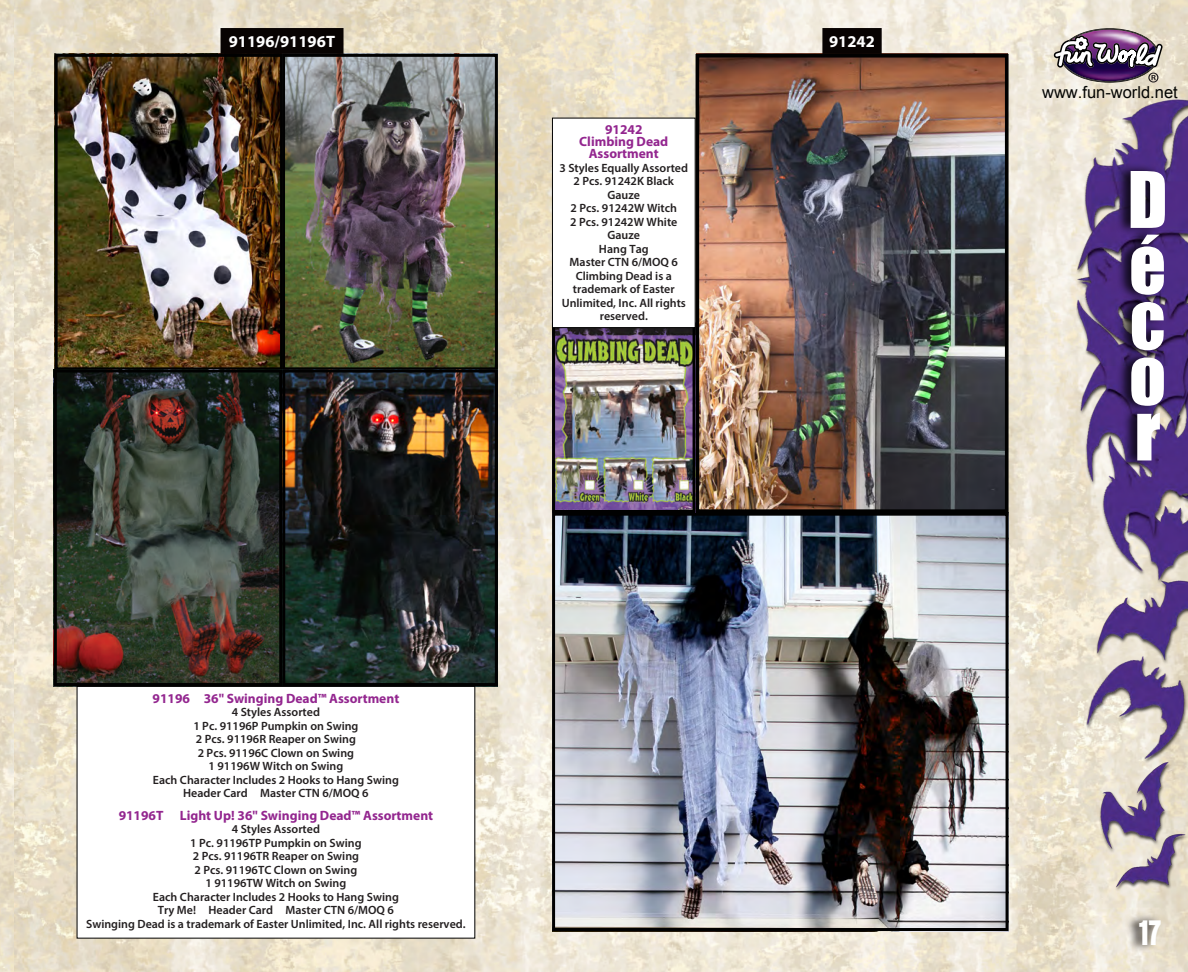
<style>
.page{position:relative;width:1188px;height:972px;background:#fff}
.page>*{position:absolute;margin:0;border:0;box-sizing:border-box;transform-origin:0 0}
.t1{font:72px/55.5px "Impact";color:#fff}
.t2{font:37.5px "Chalet Comprime Hong Kong Eighty";color:#fff}
.t3{font:16.5px "Arial";color:#040503}
.t4{font:700 16.5px "Myriad Pro";color:#fff}
.t5{font:700 13.5px/12px "Myriad Pro";color:#93268f;text-align:center}
.t6{font:600 12px/13.5px "Myriad Pro";color:#231f20;text-align:center}
</style>
<div class="page">
<img style="left:14px;top:0;width:1174px;height:972px">
<img style="left:0;top:0;width:14px;height:972px">
<img style="left:1076px;top:0;width:112px;height:957px">
<svg style="left:1054px;top:28px;width:109px;height:55px"></svg>
<svg style="left:1125px;top:913px;width:36px;height:40px"></svg>
<div style="left:1115px;top:163px;width:51px;height:306px;background:#010101;opacity:.75"></div>
<img style="left:556px;top:517px;width:449px;height:410px">
<div style="left:552px;top:513px;width:457px;height:418px;border:3px solid #010101"></div>
<img style="left:54px;top:54px;width:225px;height:316px">
<div style="left:55px;top:54px;width:228px;height:316px;border:3px solid #010101"></div>
<img style="left:286px;top:58px;width:208px;height:308px">
<div style="left:282px;top:54px;width:216px;height:316px;border:3px solid #010101"></div>
<img style="left:58px;top:374px;width:220px;height:308px">
<div style="left:54px;top:370px;width:228px;height:316px;border:3px solid #010101"></div>
<img style="left:286px;top:374px;width:208px;height:308px">
<div style="left:282px;top:370px;width:216px;height:316px;border:3px solid #010101"></div>
<img style="left:701px;top:59px;width:303px;height:449px">
<div style="left:696px;top:54px;width:313px;height:459px;border:4px solid #010101"></div>
<img style="left:556px;top:328px;width:136px;height:181px">
<div style="left:552px;top:323px;width:144px;height:190px;border:3px solid #010101"></div>
<div style="left:822px;top:28px;width:60px;height:26px;background:#080302"></div>
<div style="left:221px;top:28px;width:123px;height:26px;background:#080302"></div>
<svg style="left:552px;top:117px;width:144px;height:211px"></svg>
<svg style="left:76px;top:686px;width:400px;height:253px"></svg>
<p class="t4" style="left:229px;top:31px;width:108px">91196/91196T</p>
<p class="t4" style="left:829px;top:31px;width:47px">91242</p>
<p class="t5" style="left:605px;top:123px;width:39px">91242</p>
<p class="t5" style="left:579px;top:135px;width:91px">Climbing Dead<br>Assortment</p>
<p class="t6" style="left:560px;top:161px;width:130px">3 Styles Equally Assorted</p>
<p class="t6" style="left:574px;top:174px;width:102px">2 Pcs. 91242K Black<br>Gauze</p>
<p class="t6" style="left:571px;top:201px;width:108px">2 Pcs. 91242W Witch</p>
<p class="t6" style="left:570px;top:215px;width:109px">2 Pcs. 91242W White<br>Gauze</p>
<p class="t6" style="left:599px;top:242px;width:51px">Hang Tag</p>
<p class="t6" style="left:570px;top:255px;width:110px">Master CTN 6/MOQ 6</p>
<p class="t6" style="left:562px;top:269px;width:126px">Climbing Dead is a trademark of Easter<br>Unlimited, Inc. All rights reserved.</p>
<p class="t5" style="left:153px;top:692px;width:248px">91196 36" Swinging Dead™ Assortment</p>
<p class="t6" style="left:232px;top:705px;width:90px">4 Styles Assorted</p>
<p class="t6" style="left:193px;top:719px;width:167px">1 Pc. 91196P Pumpkin on Swing</p>
<p class="t6" style="left:196px;top:732px;width:162px">2 Pcs. 91196R Reaper on Swing</p>
<p class="t6" style="left:198px;top:746px;width:158px">2 Pcs. 91196C Clown on Swing</p>
<p class="t6" style="left:209px;top:759px;width:136px">1 91196W Witch on Swing</p>
<p class="t6" style="left:153px;top:773px;width:247px">Each Character Includes 2 Hooks to Hang Swing</p>
<p class="t6" style="left:183px;top:786px;width:187px">Header Card Master CTN 6/MOQ 6</p>
<p class="t5" style="left:119px;top:809px;width:316px">91196T Light Up! 36" Swinging Dead™ Assortment</p>
<p class="t6" style="left:232px;top:822px;width:90px">4 Styles Assorted</p>
<p class="t6" style="left:190px;top:836px;width:173px">1 Pc. 91196TP Pumpkin on Swing</p>
<p class="t6" style="left:193px;top:849px;width:168px">2 Pcs. 91196TR Reaper on Swing</p>
<p class="t6" style="left:195px;top:863px;width:164px">2 Pcs. 91196TC Clown on Swing</p>
<p class="t6" style="left:205px;top:876px;width:142px">1 91196TW Witch on Swing</p>
<p class="t6" style="left:153px;top:890px;width:247px">Each Character Includes 2 Hooks to Hang Swing</p>
<p class="t6" style="left:158px;top:903px;width:238px">Try Me! Header Card Master CTN 6/MOQ 6</p>
<p class="t6" style="left:86px;top:917px;width:381px">Swinging Dead is a trademark of Easter Unlimited, Inc. All rights reserved.</p>
<h3 class="t3" style="left:1042px;top:81px;width:137px">www.fun-world.net</h3>
<h1 class="t1" style="left:1128px;top:165px;width:41px;line-height:66px">D é</h1>
<h1 class="t1" style="left:1129px;top:292px;width:38px;text-align:justify">c o r</h1>
<p class="t2" style="left:1139px;top:911px;width:23px">17</p>
</div>
